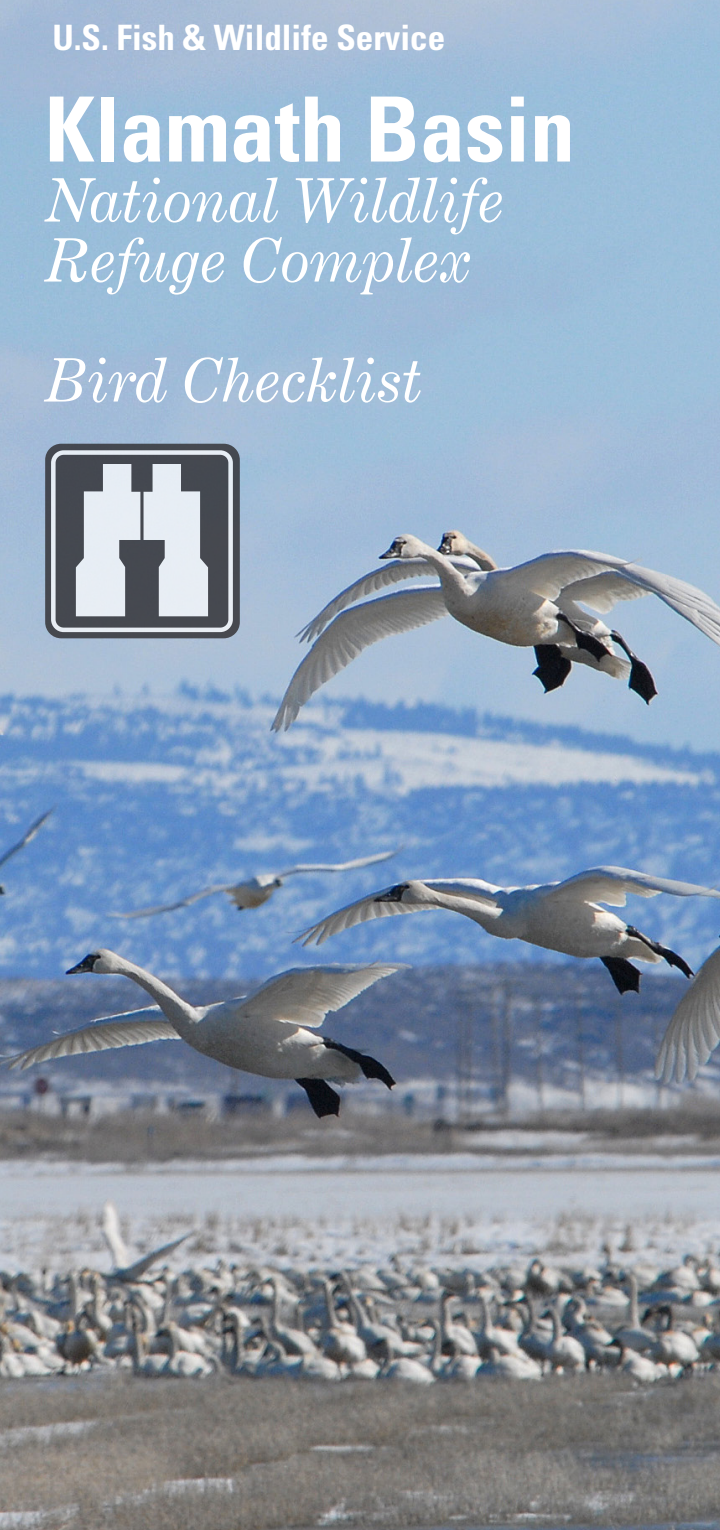
<style>
.page{position:relative;width:720px;height:1530px;background:#fff}
.page>*{position:absolute;margin:0;border:0;box-sizing:border-box;transform-origin:0 0}
.t1{font:700 condensed 90px "Univers";color:#fff}
.t2{font:italic 60px/60px "Century Expanded BT";color:#fff}
.t3{font:700 condensed 35px "Univers";color:#fff}
</style>
<div class="page">
<img style="left:0;top:0;width:720px;height:1530px">
<div style="left:47px;top:446px;width:191px;height:190px;background:#454850;border-radius:14px"></div>
<div style="left:45px;top:444px;width:195px;height:194px;border:5px solid #231f20;border-radius:14px"></div>
<div style="left:51px;top:450px;width:182px;height:182px;border:5px solid #fff;border-radius:10px"></div>
<svg style="left:76px;top:464px;width:132px;height:152px"></svg>
<p class="t3" style="left:52px;top:16px;width:394px">U.S. Fish &amp; Wildlife Service</p>
<h1 class="t1" style="left:45px;top:74px;width:532px">Klamath Basin</h1>
<h1 class="t2" style="left:45px;top:169px;width:461px">National Wildlife<br>Refuge Complex</h1>
<h1 class="t2" style="left:45px;top:349px;width:378px">Bird Checklist</h1>
</div>
